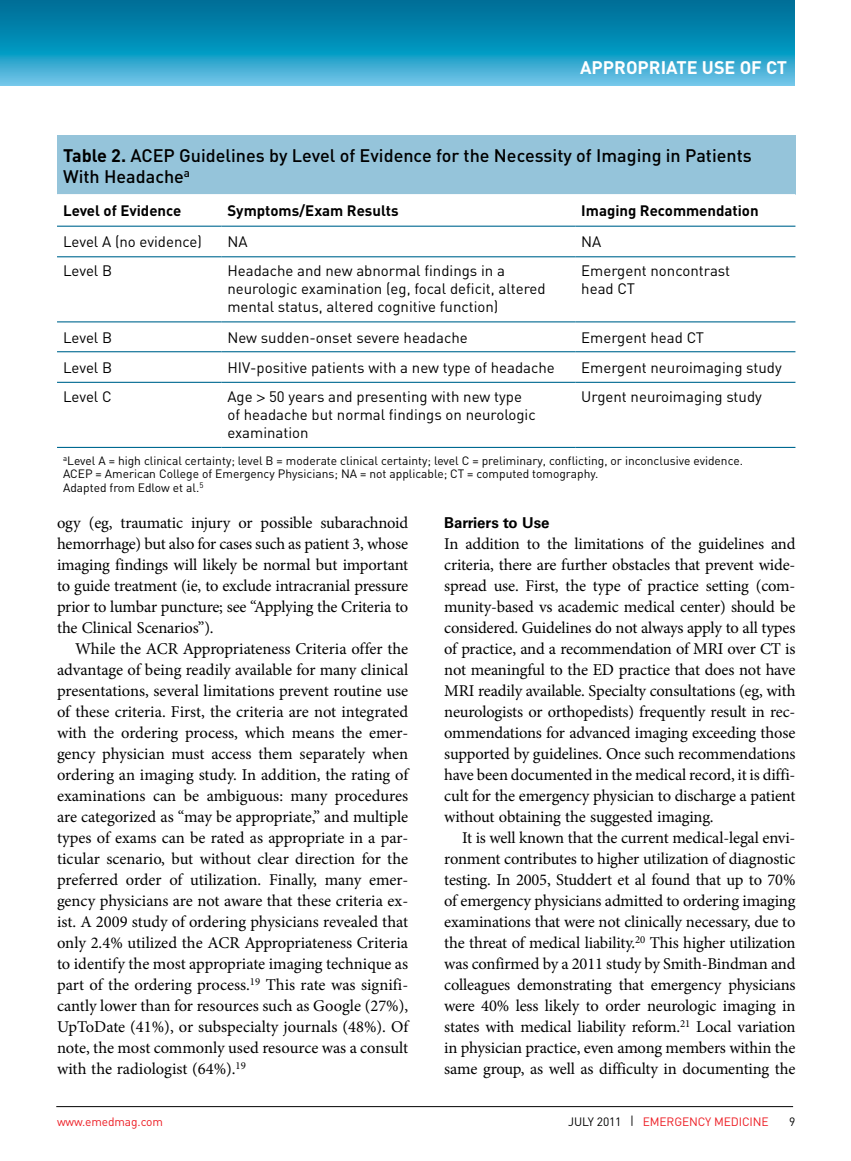
<style>
.page{position:relative;width:851px;height:1161px;background:#fff}
.page>*{position:absolute;margin:0;border:0;box-sizing:border-box;transform-origin:0 0}
.thd{font:500 18px/21px "DIN";color:#000}
.t1{font:700 18px "DIN";color:#fff}
.body{font:16.5px/21px "Minion Pro";letter-spacing:-.01em;color:#000;text-align:justify}
.body_no_indent{font:16.5px/21px "Minion Pro";letter-spacing:-.015em;color:#000;text-align:justify}
.tbt{font:15px/18px "DIN";color:#000}
.Table_subhead{font:700 15px "DIN";color:#000}
.bhd{font:700 15px "Univers LT Std";color:#000}
.tft{font:12px "DIN";color:#000}
.t2{font:12px "DIN";letter-spacing:-.01em;color:#ed1d24}
.s1{font-weight:700}
.s2{font-family:"Helvetica Neue LT Std"}
.s3{color:#000}
</style>
<div class="page">
<hr style="left:56px;top:1106px;width:737px;height:1px;background:#000">
<svg style="left:0;top:0;width:794px;height:85px;background:#1993bb"></svg>
<div style="left:57px;top:135px;width:738px;height:59px;background:#95c4da"></div>
<svg style="left:57px;top:194px;width:738px;height:32px"></svg>
<hr style="left:57px;top:226px;width:164px;height:1px;background:#006991">
<hr style="left:221px;top:226px;width:354px;height:1px;background:#006991">
<hr style="left:575px;top:226px;width:220px;height:1px;background:#006991">
<hr style="left:57px;top:256px;width:164px;height:1px;background:#006991">
<hr style="left:221px;top:256px;width:354px;height:1px;background:#006991">
<hr style="left:575px;top:256px;width:220px;height:1px;background:#006991">
<hr style="left:57px;top:321px;width:164px;height:1px;background:#006991">
<hr style="left:221px;top:321px;width:354px;height:1px;background:#006991">
<hr style="left:575px;top:321px;width:220px;height:1px;background:#006991">
<hr style="left:57px;top:351px;width:164px;height:1px;background:#006991">
<hr style="left:221px;top:351px;width:354px;height:1px;background:#006991">
<hr style="left:575px;top:351px;width:220px;height:1px;background:#006991">
<hr style="left:57px;top:382px;width:164px;height:1px;background:#006991">
<hr style="left:221px;top:382px;width:354px;height:1px;background:#006991">
<hr style="left:575px;top:382px;width:220px;height:1px;background:#006991">
<hr style="left:57px;top:447px;width:164px;height:1px;background:#006991">
<hr style="left:221px;top:447px;width:354px;height:1px;background:#006991">
<hr style="left:575px;top:447px;width:220px;height:1px;background:#006991">
<p class="t1" style="left:580px;top:55px;width:208px">APPROPRIATE USE OF CT</p>
<p class="thd" style="left:63px;top:144px;width:690px"><span class="s1">Table 2.</span> ACEP Guidelines by Level of Evidence for the Necessity of Imaging in Patients<br>With Headache<sup>a</sup></p>
<p class="Table_subhead" style="left:63px;top:201px;width:120px">Level of Evidence</p>
<p class="Table_subhead" style="left:227px;top:201px;width:173px">Symptoms/Exam Results</p>
<p class="Table_subhead" style="left:581px;top:201px;width:179px">Imaging Recommendation</p>
<p class="tbt" style="left:63px;top:232px;width:140px">Level A (no evidence)</p>
<p class="tbt" style="left:227px;top:232px;width:22px">NA</p>
<p class="tbt" style="left:581px;top:232px;width:22px">NA</p>
<p class="tbt" style="left:63px;top:262px;width:51px">Level B</p>
<p class="tbt" style="left:227px;top:262px;width:320px">Headache and new abnormal findings in a neurologic examination (eg, focal deficit, altered mental status, altered cognitive function)</p>
<p class="tbt" style="left:581px;top:262px;width:150px">Emergent noncontrast head CT</p>
<p class="tbt" style="left:63px;top:328px;width:51px">Level B</p>
<p class="tbt" style="left:227px;top:328px;width:242px">New sudden-onset severe headache</p>
<p class="tbt" style="left:581px;top:328px;width:124px">Emergent head CT</p>
<p class="tbt" style="left:63px;top:358px;width:51px">Level B</p>
<p class="tbt" style="left:227px;top:358px;width:329px">HIV-positive patients with a new type of headache</p>
<p class="tbt" style="left:581px;top:358px;width:202px">Emergent neuroimaging study</p>
<p class="tbt" style="left:63px;top:387px;width:50px">Level C</p>
<p class="tbt" style="left:227px;top:387px;width:310px">Age <span class="s2">&gt;</span> 50 years and presenting with new type of headache but normal findings on neurologic examination</p>
<p class="tbt" style="left:581px;top:387px;width:182px">Urgent neuroimaging study</p>
<p class="tft" style="left:63px;top:453px;width:681px"><sup>a</sup>Level A = high clinical certainty; level B = moderate clinical certainty; level C = preliminary, conflicting, or inconclusive evidence.</p>
<p class="tft" style="left:63px;top:466px;width:536px">ACEP = American College of Emergency Physicians; NA = not applicable; CT = computed tomography.</p>
<p class="tft" style="left:63px;top:480px;width:142px">Adapted from Edlow et al.<sup>5</sup></p>
<p class="body" style="left:57px;top:512px;width:353px">ogy (eg, traumatic injury or possible subarachnoid hemorrhage) but also for cases such as patient 3, whose imaging findings will likely be normal but important to guide treatment (ie, to exclude intracranial pressure prior to lumbar puncture; see “Applying the Criteria to the Clinical Scenarios”).</p>
<p class="body" style="left:57px;top:638px;width:353px;text-indent:18px">While the ACR Appropriateness Criteria offer the advantage of being readily available for many clinical presentations, several limitations prevent routine use of these criteria. First, the criteria are not integrated with the ordering process, which means the emer&shy;gency physician must access them separately when ordering an imaging study. In addition, the rating of examinations can be ambiguous: many procedures are categorized as “may be appropriate,” and multiple types of exams can be rated as appropriate in a par&shy;ticular scenario, but without clear direction for the preferred order of utilization. Finally, many emer&shy;gency physicians are not aware that these criteria ex&shy;ist. A 2009 study of ordering physicians revealed that only 2.4% utilized the ACR Appropriateness Criteria to identify the most appropriate imaging technique as part of the ordering process.<sup>19</sup> This rate was signifi&shy;cantly lower than for resources such as Google (27%), UpToDate (41%), or subspecialty journals (48%). Of note, the most commonly used resource was a consult with the radiologist (64%).<sup>19</sup></p>
<p class="bhd" style="left:444px;top:514px;width:107px">Barriers to Use</p>
<p class="body_no_indent" style="left:444px;top:533px;width:353px">In addition to the limitations of the guidelines and criteria, there are further obstacles that prevent wide&shy;spread use. First, the type of practice setting (com&shy;munity-based vs academic medical center) should be considered. Guidelines do not always apply to all types of practice, and a recommendation of MRI over CT is not meaningful to the ED practice that does not have MRI readily available. Specialty consultations (eg, with neurologists or orthopedists) frequently result in rec&shy;ommendations for advanced imaging exceeding those supported by guidelines. Once such recommendations have been documented in the medical record, it is diffi&shy;cult for the emergency physician to discharge a patient without obtaining the suggested imaging.</p>
<p class="body" style="left:444px;top:827px;width:353px;text-indent:18px">It is well known that the current medical-legal envi&shy;ronment contributes to higher utilization of diagnostic testing. In 2005, Studdert et al found that up to 70% of emergency physicians admitted to ordering imaging examinations that were not clinically necessary, due to the threat of medical liability.<sup>20</sup> This higher utilization was confirmed by a 2011 study by Smith-Bindman and colleagues demonstrating that emergency physicians were 40% less likely to order neurologic imaging in states with medical liability reform.<sup>21</sup> Local variation in physician practice, even among members within the same group, as well as difficulty in documenting the</p>
<p class="t2" style="left:57px;top:1115px;width:108px">www.emedmag.com</p>
<p class="t2" style="left:568px;top:1115px;width:202px"><span class="s3">JULY 2011 |</span> EMERGENCY MEDICINE</p>
<p class="tft" style="left:789px;top:1115px;width:8px">9</p>
</div>
